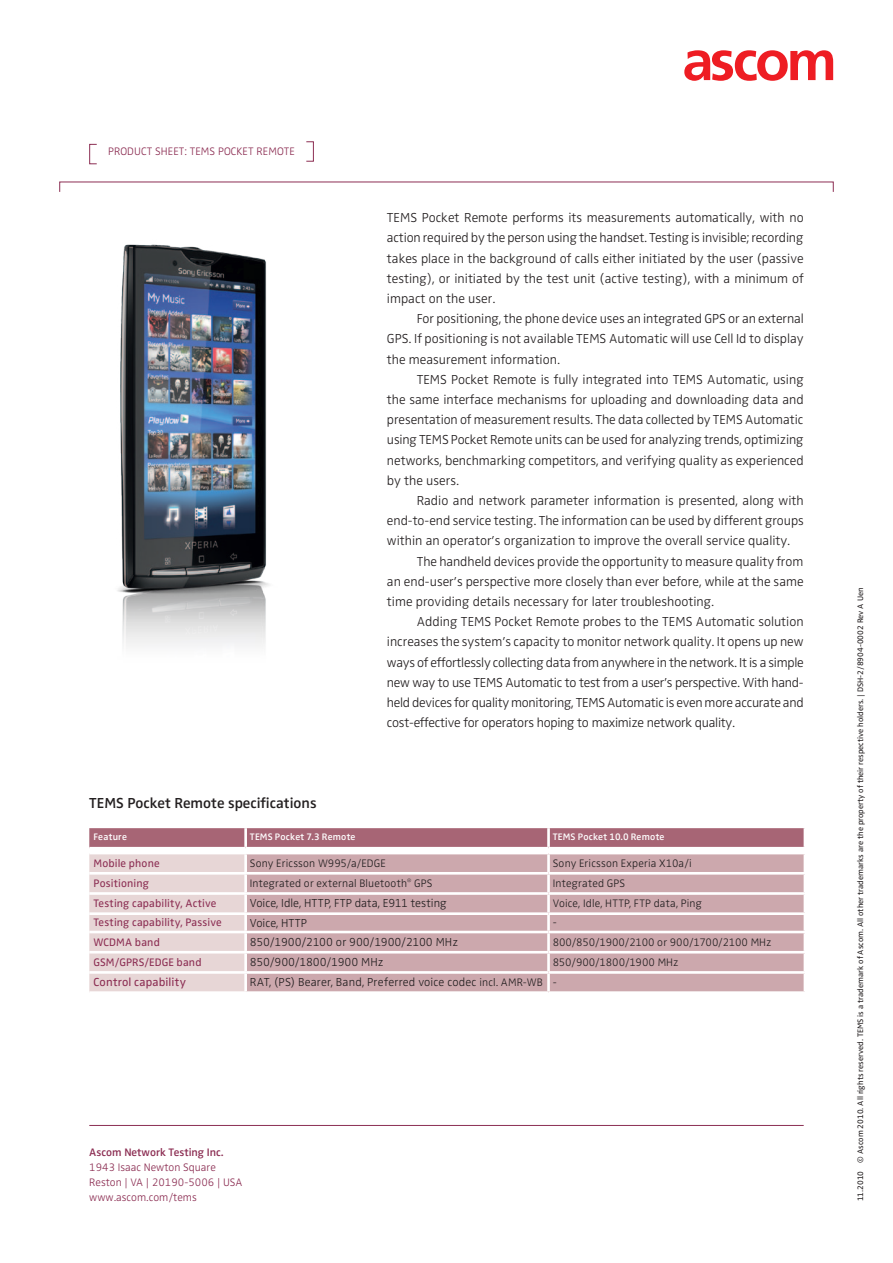
<style>
.page{position:relative;width:893px;height:1263px;background:#fff}
.page>*{position:absolute;margin:0;border:0;box-sizing:border-box;transform-origin:0 0}
._2_Paragraph_Heading{font:600 15px "Ascom Zwo";color:#231f20}
._3_Body_Text{font:300 13.5px/20.2px "Ascom Zwo";color:#231f20;text-align:justify}
._7_Table{font:300 12px "Ascom Zwo";color:#231f20}
._7_Table-2{font:12px "Ascom Zwo";letter-spacing:.01em;color:#8c2e53}
._7_Table-3{font:300 11.25px "Ascom Zwo";letter-spacing:.01em;color:#231f20}
._6_Address{font:300 11.25px/15.1px "Ascom Zwo";color:#8c2e53}
._7_Table-4{font:11.25px "Ascom Zwo";letter-spacing:.01em;color:#8c2e53}
._7_Table-5{font:600 9.75px "Ascom Zwo";letter-spacing:.02em;color:#fff}
._6_Footnote_Identifi{font:8.25px "Ascom Zwo";color:#231f20}
.s1{font-size:11.25px}
.s2{font-weight:600}
</style>
<div class="page">
<svg style="left:684px;top:50px;width:149px;height:31px"></svg>
<div style="left:89px;top:144px;width:8px;height:20px;border:1px solid #8c2e53"></div>
<div style="left:306px;top:141px;width:8px;height:21px;border:1px solid #8c2e53"></div>
<hr style="left:89px;top:1125px;width:715px;height:1px;background:#8c2e53">
<svg style="left:89px;top:828px;width:716px;height:163px;background:#d2b3b7"></svg>
<hr style="left:89px;top:852px;width:158px;height:2px;background:#fff">
<hr style="left:244px;top:854px;width:3px;height:18px;background:#fff">
<hr style="left:89px;top:872px;width:158px;height:2px;background:#fff">
<hr style="left:244px;top:874px;width:3px;height:18px;background:#fff">
<hr style="left:89px;top:892px;width:158px;height:3px;background:#fff">
<hr style="left:244px;top:895px;width:3px;height:17px;background:#fff">
<hr style="left:89px;top:912px;width:158px;height:3px;background:#fff">
<hr style="left:244px;top:915px;width:3px;height:16px;background:#fff">
<hr style="left:89px;top:931px;width:158px;height:2px;background:#fff">
<hr style="left:244px;top:933px;width:3px;height:18px;background:#fff">
<hr style="left:89px;top:951px;width:158px;height:2px;background:#fff">
<hr style="left:244px;top:953px;width:3px;height:18px;background:#fff">
<hr style="left:89px;top:971px;width:158px;height:3px;background:#fff">
<hr style="left:244px;top:974px;width:3px;height:17px;background:#fff">
<img style="left:117px;top:244px;width:152px;height:402px">
<p class="_6_Address" style="left:108px;top:144px;width:188px">PRODUCT SHEET: TEMS POCKET REMOTE</p>
<p class="_2_Paragraph_Heading" style="left:89px;top:794px;width:229px">TEMS Pocket Remote specifications</p>
<p class="_3_Body_Text" style="left:387px;top:208px;width:418px">TEMS Pocket Remote performs its measurements automatically, with no action required by the person using the handset. Testing is invisible; recording takes place in the background of calls either initiated by the user (passive testing), or initiated by the test unit (active testing), with a minimum of impact on the user.</p>
<p class="_3_Body_Text" style="left:387px;top:309px;width:418px;text-indent:30px">For positioning, the phone device uses an integrated GPS or an external GPS. If positioning is not available TEMS Automatic will use Cell Id to display the measurement information.</p>
<p class="_3_Body_Text" style="left:387px;top:369px;width:418px;text-indent:30px">TEMS Pocket Remote is fully integrated into TEMS Automatic, using the same interface mechanisms for uploading and downloading data and presentation of measurement results. The data collected by TEMS Automatic using TEMS Pocket Remote units can be used for analyzing trends, optimizing networks, benchmarking competitors, and verifying quality as experienced by the users.</p>
<p class="_3_Body_Text" style="left:387px;top:490px;width:418px;text-indent:30px">Radio and network parameter information is presented, along with end-to-end service testing. The information can be used by different groups within an operator’s organization to improve the overall service quality.</p>
<p class="_3_Body_Text" style="left:387px;top:551px;width:418px;text-indent:30px">The handheld devices provide the opportunity to measure quality from an end-user’s perspective more closely than ever before, while at the same time providing details necessary for later troubleshooting.</p>
<p class="_3_Body_Text" style="left:387px;top:612px;width:418px;text-indent:30px">Adding TEMS Pocket Remote probes to the TEMS Automatic solution increases the system’s capacity to monitor network quality. It opens up new ways of effortlessly collecting data from anywhere in the network. It is a simple new way to use TEMS Automatic to test from a user’s perspective. With hand&shy;held devices for quality monitoring, TEMS Automatic is even more accurate and cost-effective for operators hoping to maximize network quality.</p>
<p class="_7_Table-5" style="left:94px;top:831px;width:35px">Feature</p>
<p class="_7_Table-5" style="left:250px;top:831px;width:107px">TEMS Pocket 7.3 Remote</p>
<p class="_7_Table-5" style="left:553px;top:831px;width:113px">TEMS Pocket 10.0 Remote</p>
<p class="_7_Table-4" style="left:94px;top:856px;width:68px">Mobile phone</p>
<p class="_7_Table-3" style="left:250px;top:856px;width:137px">Sony Ericsson W995/a/EDGE</p>
<p class="_7_Table-3" style="left:553px;top:856px;width:140px">Sony Ericsson Experia X10a/i</p>
<p class="_7_Table-4" style="left:94px;top:876px;width:57px">Positioning</p>
<p class="_7_Table-3" style="left:250px;top:877px;width:184px">Integrated or external Bluetooth<sup>®</sup> GPS</p>
<p class="_7_Table-3" style="left:553px;top:877px;width:74px">Integrated GPS</p>
<p class="_7_Table-4" style="left:94px;top:897px;width:124px">Testing capability, Active</p>
<p class="_7_Table" style="left:250px;top:896px;width:198px">Voice, Idle, HTTP, FTP data, E911 testing</p>
<p class="_7_Table-3" style="left:553px;top:897px;width:151px">Voice, Idle, HTTP, FTP data, Ping</p>
<p class="_7_Table-4" style="left:94px;top:916px;width:130px">Testing capability, Passive</p>
<p class="_7_Table" style="left:250px;top:916px;width:59px">Voice, HTTP</p>
<p class="_7_Table-3" style="left:553px;top:916px;width:6px">-</p>
<p class="_7_Table-4" style="left:94px;top:935px;width:68px">WCDMA band</p>
<p class="_7_Table" style="left:250px;top:935px;width:210px">850/1900/2100 or 900/1900/2100 MHz</p>
<p class="_7_Table-3" style="left:553px;top:935px;width:220px">800/850/1900/2100 or 900/1700/2100 MHz</p>
<p class="_7_Table-4" style="left:94px;top:955px;width:110px">GSM/GPRS/EDGE band</p>
<p class="_7_Table" style="left:250px;top:955px;width:135px">850/900/1800/1900 MHz</p>
<p class="_7_Table-3" style="left:553px;top:955px;width:127px">850/900/1800/1900 MHz</p>
<p class="_7_Table-2" style="left:94px;top:975px;width:94px">Control capability</p>
<p class="_7_Table" style="left:250px;top:975px;width:294px">RAT, (PS) Bearer, Band, Preferred voice codec <span class="s1">incl. AMR-WB</span></p>
<p class="_7_Table-3" style="left:553px;top:976px;width:6px">-</p>
<p class="_6_Address" style="left:89px;top:1144px;width:155px"><span class="s2">Ascom Network Testing Inc.<br></span>1943 Isaac Newton Square<br>Reston | VA | 20190-5006 | USA www.ascom.com/tems</p>
<p class="_6_Footnote_Identifi" style="left:856px;top:1201px;width:615px;rotate:-90deg">11.2010 © Ascom 2010. All rights reserved. TEMS is a trademark of Ascom. All other trademarks are the property of their respective holders. | DSH-2/8904-0002 Rev A Uen</p>
</div>
